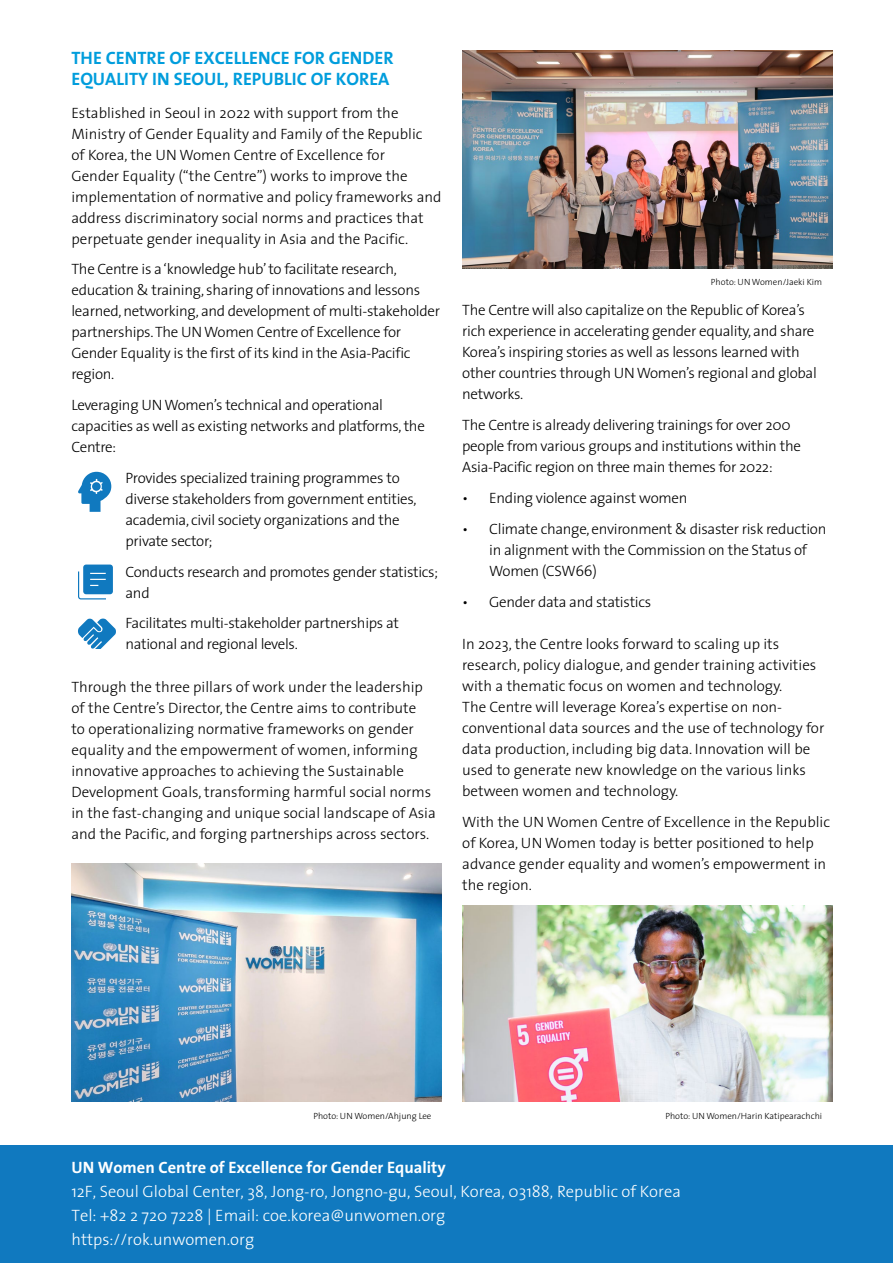
<style>
.page{position:relative;width:893px;height:1263px;background:#fff}
.page>*{position:absolute;margin:0;border:0;box-sizing:border-box;transform-origin:0 0}
.t1{font:700 18px/21px "The Sans";color:#009ddc}
.t2{font:300 16.5px/24px "The Sans";color:#fff}
.t3{font:700 16.5px "The Sans";color:#fff}
.t4{font:300 15px/21px "The Sans";color:#000}
.t5{font:300 15px/21px "The Sans";letter-spacing:-.02em;color:#000101}
.t6{font:300 9px "The Sans";color:#000}
</style>
<div class="page">
<svg style="left:78px;top:564px;width:35px;height:35px"></svg>
<svg style="left:78px;top:472px;width:33px;height:40px"></svg>
<svg style="left:78px;top:618px;width:38px;height:30px"></svg>
<img style="left:462px;top:50px;width:371px;height:218px">
<img style="left:71px;top:863px;width:371px;height:238px">
<div style="left:0;top:1146px;width:893px;height:117px;background:#1079bf"></div>
<img style="left:462px;top:906px;width:371px;height:195px">
<p class="t1" style="left:71px;top:47px;width:324px">THE CENTRE OF EXCELLENCE FOR GENDER<br>EQUALITY IN SEOUL, REPUBLIC OF KOREA</p>
<p class="t4" style="left:71px;top:102px;width:371px">Established in Seoul in 2022 with support from the Ministry of Gender Equality and Family of the Republic<br>of Korea, the UN Women Centre of Excellence for<br>Gender Equality (“the Centre”) works to improve the implementation of normative and policy frameworks and address discriminatory social norms and practices that perpetuate gender inequality in Asia and the Pacific.</p>
<p class="t5" style="left:71px;top:258px;width:370px">The Centre is a ‘knowledge hub’ to facilitate research, education &amp; training, sharing of innovations and lessons learned, networking, and development of multi-stakeholder partnerships. The UN Women Centre of Excellence for Gender Equality is the first of its kind in the Asia-Pacific region.</p>
<p class="t5" style="left:71px;top:394px;width:355px">Leveraging UN Women’s technical and operational capacities as well as existing networks and platforms, the<br>Centre:</p>
<p class="t5" style="left:125px;top:467px;width:292px">Provides specialized training programmes to diverse stakeholders from government entities, academia, civil society organizations and the private sector;</p>
<p class="t5" style="left:125px;top:561px;width:314px">Conducts research and promotes gender statistics; and</p>
<p class="t5" style="left:125px;top:612px;width:275px">Facilitates multi-stakeholder partnerships at national and regional levels.</p>
<p class="t4" style="left:71px;top:676px;width:366px">Through the three pillars of work under the leadership of the Centre’s Director, the Centre aims to contribute<br>to operationalizing normative frameworks on gender equality and the empowerment of women, informing innovative approaches to achieving the Sustainable Development Goals, transforming harmful social norms in the fast-changing and unique social landscape of Asia and the Pacific, and forging partnerships across sectors.</p>
<p class="t6" style="left:711px;top:275px;width:113px">Photo: UN Women/Jaeki Kim</p>
<p class="t5" style="left:462px;top:299px;width:356px">The Centre will also capitalize on the Republic of Korea’s rich experience in accelerating gender equality, and share Korea’s inspiring stories as well as lessons learned with other countries through UN Women’s regional and global networks.</p>
<p class="t5" style="left:462px;top:414px;width:340px">The Centre is already delivering trainings for over 200 people from various groups and institutions within the<br>Asia-Pacific region on three main themes for 2022:</p>
<p class="t5" style="left:462px;top:487px;width:227px">• Ending violence against women</p>
<p class="t5" style="left:489px;top:518px;width:339px;text-indent:-27px">• Climate change, environment &amp; disaster risk reduction in alignment with the Commission on the Status of<br>Women (CSW66)</p>
<p class="t5" style="left:462px;top:590px;width:190px">• Gender data and statistics</p>
<p class="t4" style="left:462px;top:633px;width:364px">In 2023, the Centre looks forward to scaling up its research, policy dialogue, and gender training activities with a thematic focus on women and technology.<br>The Centre will leverage Korea’s expertise on non&shy;conventional data sources and the use of technology for data production, including big data. Innovation will be used to generate new knowledge on the various links between women and technology.</p>
<p class="t4" style="left:462px;top:811px;width:369px">With the UN Women Centre of Excellence in the Republic of Korea, UN Women today is better positioned to help advance gender equality and women’s empowerment in the region.</p>
<p class="t6" style="left:665px;top:1108px;width:158px">Photo: UN Women/Harin Katipearachchi</p>
<p class="t6" style="left:313px;top:1108px;width:120px">Photo: UN Women/Ahjung Lee</p>
<p class="t3" style="left:71px;top:1153px;width:376px">UN Women Centre of Excellence for Gender Equality</p>
<p class="t2" style="left:71px;top:1178px;width:611px">12F, Seoul Global Center, 38, Jong-ro, Jongno-gu, Seoul, Korea, 03188, Republic of Korea<br>Tel: +82 2 720 7228 | Email: coe.korea@unwomen.org<br>https://rok.unwomen.org</p>
</div>
